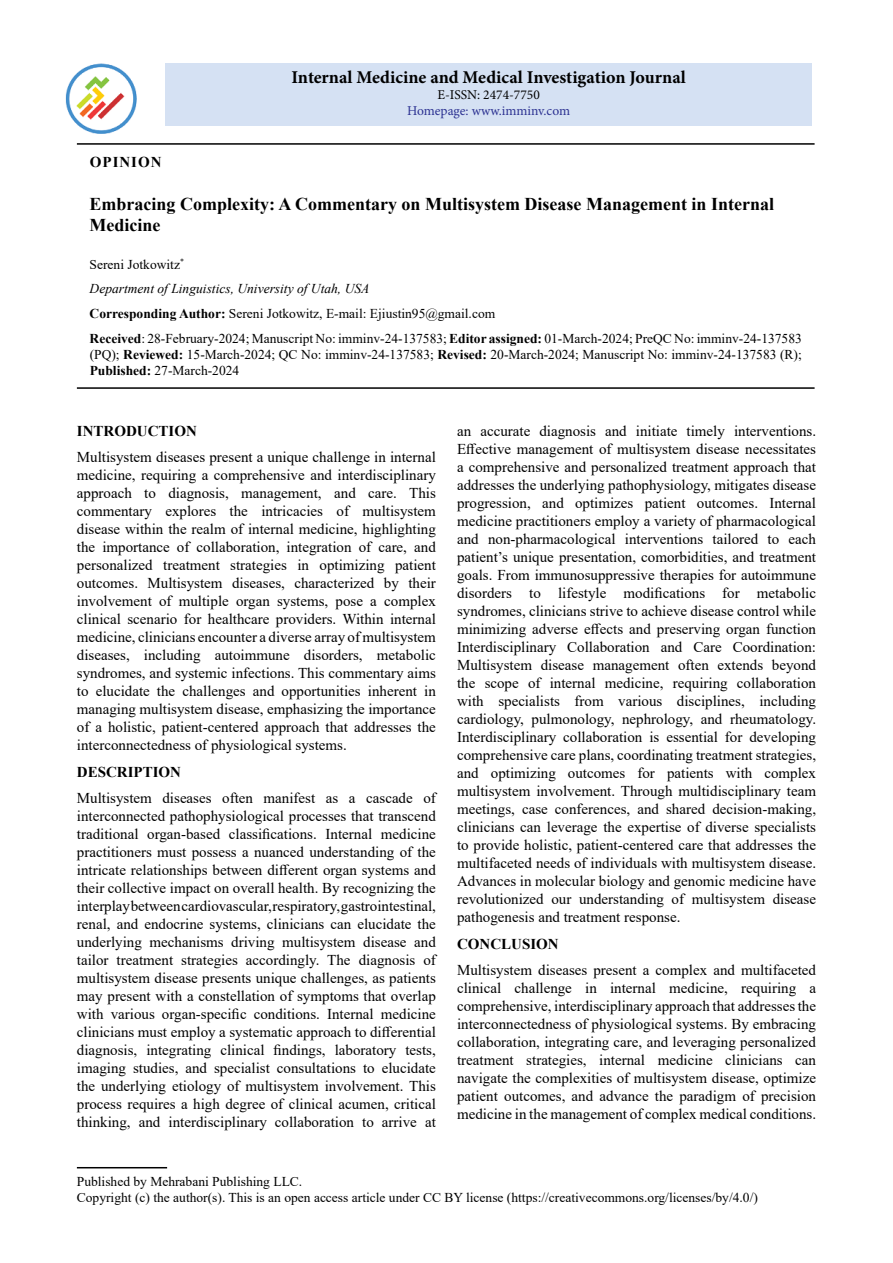
<style>
.page{position:relative;width:893px;height:1263px;background:#fff}
.page>*{position:absolute;margin:0;border:0;box-sizing:border-box;transform-origin:0 0}
.t1{font:700 18px/21.6px "Times New Roman";color:#000}
.t2{font:700 18px "Minion Pro";color:#000}
.t3{font:15px/18px "Times New Roman";color:#000;text-align:justify}
.t4{font:700 15px "Times New Roman";color:#000}
.t5{font:700 15px "Times New Roman";letter-spacing:.065em;color:#000}
.t6{font:13.5px/24.8px "Times New Roman";color:#000}
.t7{font:13.5px "Minion Pro";color:#2c3292}
.t8{font:13.5px "Minion Pro";color:#000}
.s1{font-style:italic}
.s2{font-weight:700}
</style>
<div class="page">
<div style="left:165px;top:64px;width:647px;height:62px;background:#d5e1f3"></div>
<hr style="left:77px;top:1167px;width:90px;height:1px;background:#000">
<img style="left:65px;top:63px;width:72px;height:71px">
<hr style="left:77px;top:143px;width:738px;height:2px;background:#000">
<hr style="left:77px;top:387px;width:738px;height:2px;background:#000">
<p class="t2" style="left:291px;top:64px;width:396px">Internal Medicine and Medical Investigation Journal</p>
<p class="t8" style="left:437px;top:86px;width:104px">E-ISSN: 2474-7750</p>
<p class="t7" style="left:407px;top:102px;width:164px">Homepage: www.imminv.com</p>
<p class="t5" style="left:90px;top:151px;width:73px">OPINION</p>
<p class="t1" style="left:90px;top:192px;width:686px">Embracing Complexity: A Commentary on Multisystem Disease Management in Internal<br>Medicine</p>
<p class="t6" style="left:90px;top:251px;width:714px">Sereni Jotkowitz<sup>*<br></sup><span class="s1">Department of Linguistics, University of Utah, USA<br></span><span class="s2">Corresponding Author:</span> Sereni Jotkowitz, E-mail: Ejiustin95@gmail.com<br><span class="s2">Received</span>: 28-February-2024; Manuscript No: imminv-24-137583; <span class="s2">Editor assigned:</span> 01-March-2024; PreQC No: imminv-24-137583</p>
<p class="t6" style="left:90px;top:346px;width:714px;line-height:16.2px">(PQ); <span class="s2">Reviewed:</span> 15-March-2024; QC No: imminv-24-137583; <span class="s2">Revised:</span> 20-March-2024; Manuscript No: imminv-24-137583 (R);<br><span class="s2">Published:</span> 27-March-2024</p>
<p class="t4" style="left:77px;top:420px;width:121px">INTRODUCTION</p>
<p class="t3" style="left:77px;top:448px;width:360px">Multisystem diseases present a unique challenge in internal medicine, requiring a comprehensive and interdisciplinary approach to diagnosis, management, and care. This commentary explores the intricacies of multisystem disease within the realm of internal medicine, highlighting the importance of collaboration, integration of care, and personalized treatment strategies in optimizing patient outcomes. Multisystem diseases, characterized by their involvement of multiple organ systems, pose a complex clinical scenario for healthcare providers. Within internal medicine, clinicians encounter a diverse array of multisystem diseases, including autoimmune disorders, metabolic syndromes, and systemic infections. This commentary aims to elucidate the challenges and opportunities inherent in managing multisystem disease, emphasizing the importance of a holistic, patient-centered approach that addresses the interconnectedness of physiological systems.</p>
<p class="t4" style="left:77px;top:761px;width:106px">DESCRIPTION</p>
<p class="t3" style="left:77px;top:789px;width:361px">Multisystem diseases often manifest as a cascade of interconnected pathophysiological processes that transcend traditional organ-based classifications. Internal medicine practitioners must possess a nuanced understanding of the intricate relationships between different organ systems and their collective impact on overall health. By recognizing the interplay between cardiovascular, respiratory, gastrointestinal, renal, and endocrine systems, clinicians can elucidate the underlying mechanisms driving multisystem disease and tailor treatment strategies accordingly. The diagnosis of multisystem disease presents unique challenges, as patients may present with a constellation of symptoms that overlap with various organ-specific conditions. Internal medicine clinicians must employ a systematic approach to differential diagnosis, integrating clinical findings, laboratory tests, imaging studies, and specialist consultations to elucidate the underlying etiology of multisystem involvement. This process requires a high degree of clinical acumen, critical thinking, and interdisciplinary collaboration to arrive at</p>
<p class="t3" style="left:457px;top:422px;width:360px">an accurate diagnosis and initiate timely interventions.<br>Effective management of multisystem disease necessitates a comprehensive and personalized treatment approach that addresses the underlying pathophysiology, mitigates disease progression, and optimizes patient outcomes. Internal medicine practitioners employ a variety of pharmacological and non-pharmacological interventions tailored to each patient’s unique presentation, comorbidities, and treatment goals. From immunosuppressive therapies for autoimmune disorders to lifestyle modifications for metabolic syndromes, clinicians strive to achieve disease control while minimizing adverse effects and preserving organ function Interdisciplinary Collaboration and Care Coordination:<br>Multisystem disease management often extends beyond the scope of internal medicine, requiring collaboration with specialists from various disciplines, including cardiology, pulmonology, nephrology, and rheumatology.<br>Interdisciplinary collaboration is essential for developing comprehensive care plans, coordinating treatment strategies, and optimizing outcomes for patients with complex multisystem involvement. Through multidisciplinary team meetings, case conferences, and shared decision-making, clinicians can leverage the expertise of diverse specialists to provide holistic, patient-centered care that addresses the multifaceted needs of individuals with multisystem disease.<br>Advances in molecular biology and genomic medicine have revolutionized our understanding of multisystem disease pathogenesis and treatment response.</p>
<p class="t4" style="left:457px;top:933px;width:103px">CONCLUSION</p>
<p class="t3" style="left:457px;top:961px;width:360px">Multisystem diseases present a complex and multifaceted clinical challenge in internal medicine, requiring a comprehensive, interdisciplinary approach that addresses the interconnectedness of physiological systems. By embracing collaboration, integrating care, and leveraging personalized treatment strategies, internal medicine clinicians can navigate the complexities of multisystem disease, optimize patient outcomes, and advance the paradigm of precision medicine in the management of complex medical conditions.</p>
<p class="t6" style="left:77px;top:1172px;width:682px;line-height:16.2px">Published by Mehrabani Publishing LLC.<br>Copyright (c) the author(s). This is an open access article under CC BY license (https://creativecommons.org/licenses/by/4.0/)</p>
</div>
